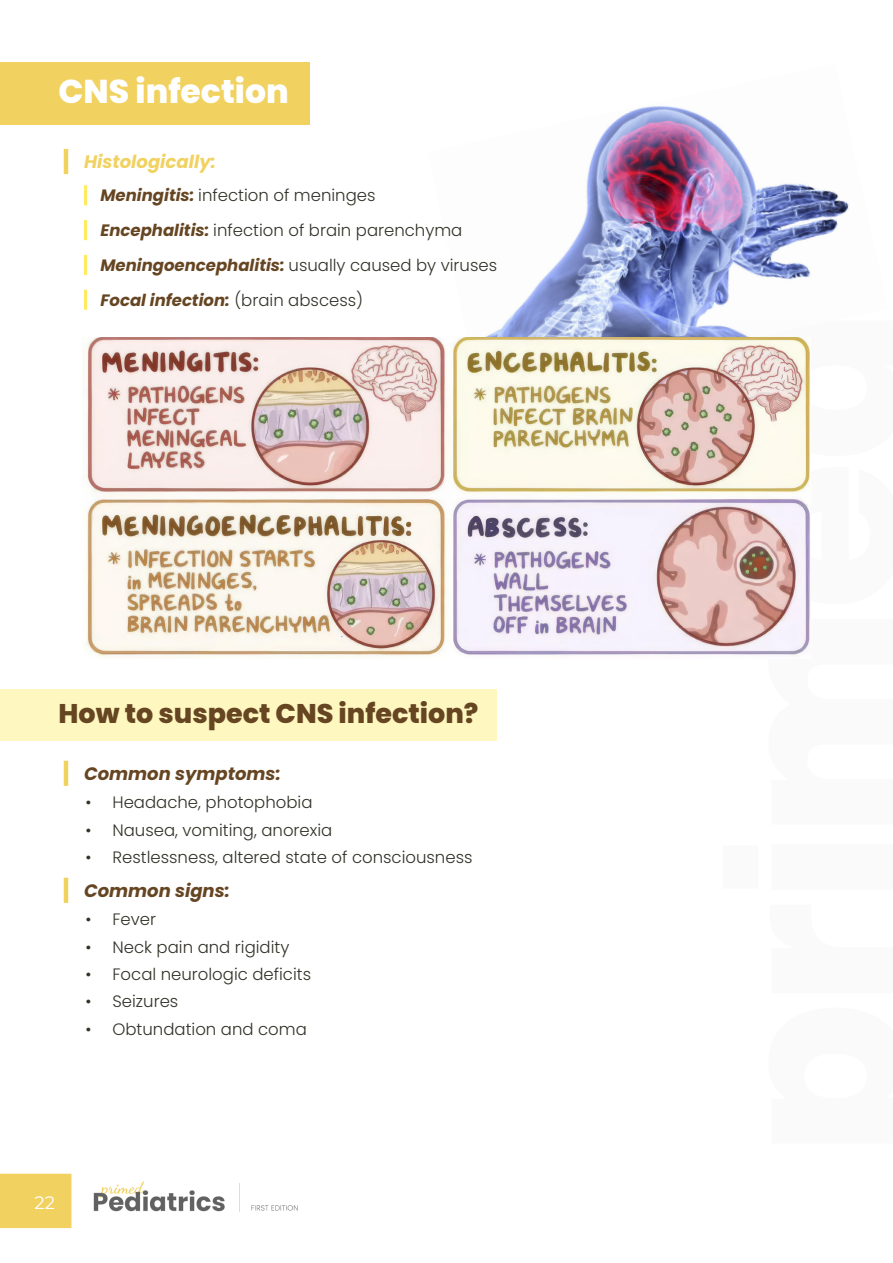
<style>
.page{position:relative;width:893px;height:1263px;background:#fff}
.page>*{position:absolute;margin:0;border:0;box-sizing:border-box;transform-origin:0 0}
.Major_Subtitle{font:800 33px "Poppins";color:#fff}
.Minor_Subtitle{font:800 27px "Poppins";color:#664622}
.Line_large{font:italic 700 18px "Poppins";color:#664622}
.Line_large-2{font:italic 700 18px "Poppins";color:#f1d260}
.t1{font:18px "Montserrat";color:#fff}
.thin_line{font:300 16.5px "Poppins";color:#323228}
.thin_line-2{font:italic 700 16.5px "Poppins";color:#664622}
.s1{font-weight:700;font-style:italic;color:#664622}
.s2{font-weight:300;font-style:normal;color:#323228}
</style>
<div class="page">
<img style="left:0;top:148px;width:497px;height:1081px">
<img style="left:428px;top:106px;width:421px;height:272px">
<div style="left:0;top:62px;width:310px;height:63px;background:#f1d260"></div>
<hr style="left:64px;top:149px;width:4px;height:25px;background:#f1d260">
<hr style="left:84px;top:185px;width:3px;height:20px;background:#ffeb61">
<hr style="left:84px;top:220px;width:3px;height:20px;background:#ffeb61">
<hr style="left:84px;top:255px;width:3px;height:20px;background:#ffeb61">
<hr style="left:84px;top:290px;width:3px;height:20px;background:#ffeb61">
<div style="left:0;top:689px;width:496px;height:51px;background:#fff7c0"></div>
<hr style="left:64px;top:761px;width:4px;height:25px;background:#f1d260">
<hr style="left:64px;top:878px;width:4px;height:25px;background:#f1d260">
<img style="left:83px;top:338px;width:727px;height:321px">
<p class="Major_Subtitle" style="left:58px;top:72px;width:232px">CNS infection</p>
<p class="Line_large-2" style="left:84px;top:151px;width:133px">Histologically:</p>
<p class="thin_line" style="left:100px;top:186px;width:277px"><span class="s1">Meningitis:</span> infection of meninges</p>
<p class="thin_line" style="left:100px;top:221px;width:363px"><span class="s1">Encephalitis:</span> infection of brain parenchyma</p>
<p class="thin_line" style="left:100px;top:255px;width:398px"><span class="s1">Meningoencephalitis:</span> usually caused by viruses</p>
<p class="thin_line-2" style="left:100px;top:290px;width:264px">Focal infection: <span class="s2">(brain abscess)</span></p>
<p class="Minor_Subtitle" style="left:58px;top:698px;width:421px">How to suspect CNS infection?</p>
<p class="Line_large" style="left:84px;top:763px;width:198px">Common symptoms:</p>
<p class="thin_line" style="left:86px;top:793px;width:228px">• Headache, photophobia</p>
<p class="thin_line" style="left:86px;top:820px;width:248px">• Nausea, vomiting, anorexia</p>
<p class="thin_line" style="left:86px;top:848px;width:388px">• Restlessness, altered state of consciousness</p>
<p class="Line_large" style="left:84px;top:880px;width:147px">Common signs:</p>
<p class="thin_line" style="left:86px;top:910px;width:72px">• Fever</p>
<p class="thin_line" style="left:86px;top:937px;width:205px">• Neck pain and rigidity</p>
<p class="thin_line" style="left:86px;top:965px;width:227px">• Focal neurologic deficits</p>
<p class="thin_line" style="left:86px;top:992px;width:94px">• Seizures</p>
<p class="thin_line" style="left:86px;top:1019px;width:223px">• Obtundation and coma</p>
<p class="t1" style="left:35px;top:1190px;width:22px">22</p>
</div>
